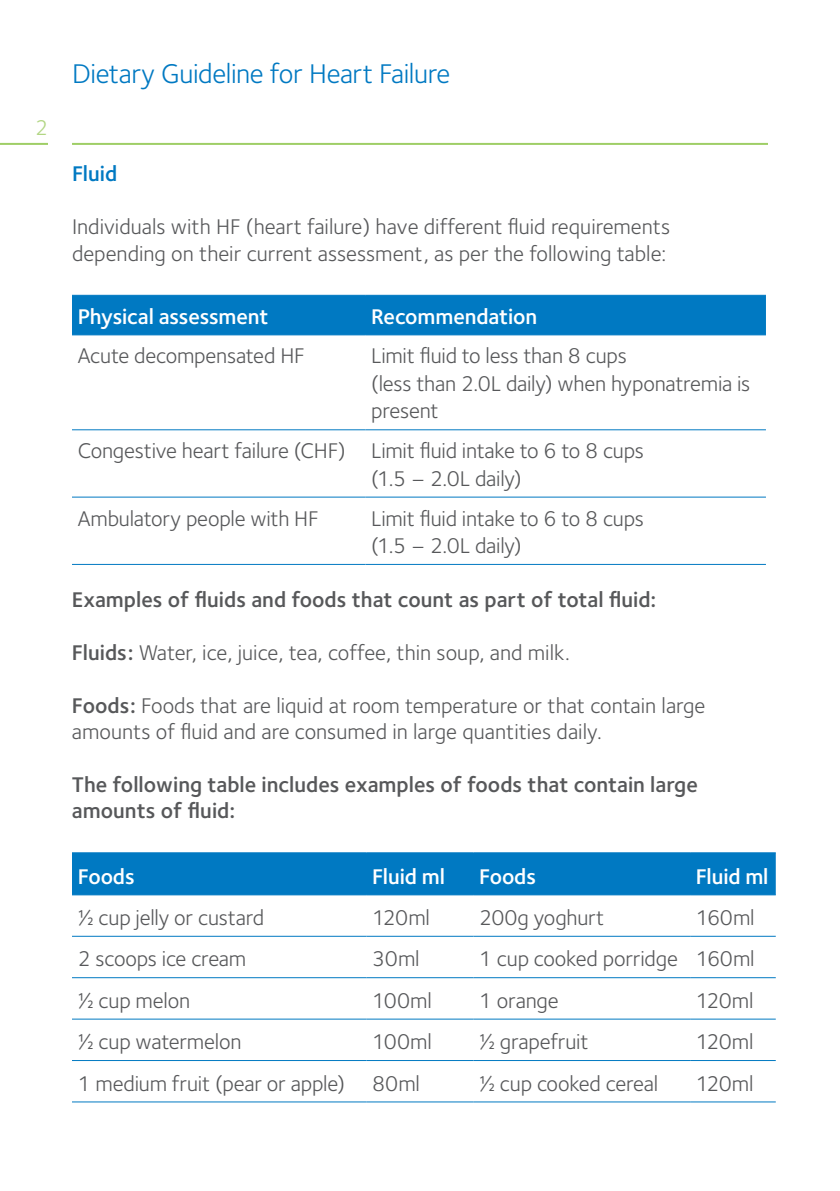
<style>
.page{position:relative;width:840px;height:1191px;background:#fff}
.page>*{position:absolute;margin:0;border:0;box-sizing:border-box;transform-origin:0 0}
.t1{font:28px "Foundry Sterling";letter-spacing:-.015em;color:#0079c2}
.t2{font:22px/27.6px "Foundry Sterling";letter-spacing:-.01em;color:#57585a}
.t3{font:600 22px/26.4px "Foundry Sterling";color:#57585a}
.t4{font:600 22px "Foundry Sterling";letter-spacing:-.005em;color:#fff}
.t5{font:600 22px "Foundry Sterling";color:#0079c2}
.t6{font:22px "Foundry Sterling";color:#b2d684}
.s1{font-weight:600}
</style>
<div class="page">
<hr style="left:72px;top:143px;width:695px;height:2px;background:#9fce66">
<hr style="left:0;top:143px;width:48px;height:2px;background:#9fce66">
<div style="left:72px;top:296px;width:693px;height:38px;background:#0079c2"></div>
<hr style="left:72px;top:295px;width:293px;height:1px;background:#0079c2">
<hr style="left:365px;top:295px;width:400px;height:1px;background:#0079c2">
<hr style="left:72px;top:334px;width:293px;height:1px;background:#0079c2">
<hr style="left:365px;top:334px;width:400px;height:1px;background:#0079c2">
<hr style="left:72px;top:429px;width:293px;height:1px;background:#0079c2">
<hr style="left:365px;top:429px;width:400px;height:1px;background:#0079c2">
<hr style="left:72px;top:497px;width:293px;height:1px;background:#0079c2">
<hr style="left:365px;top:497px;width:400px;height:1px;background:#0079c2">
<hr style="left:72px;top:564px;width:293px;height:1px;background:#0079c2">
<hr style="left:365px;top:564px;width:400px;height:1px;background:#0079c2">
<div style="left:72px;top:853px;width:703px;height:41px;background:#0079c2"></div>
<hr style="left:72px;top:852px;width:294px;height:1px;background:#0079c2">
<hr style="left:366px;top:852px;width:107px;height:1px;background:#0079c2">
<hr style="left:473px;top:852px;width:216px;height:1px;background:#0079c2">
<hr style="left:689px;top:852px;width:86px;height:1px;background:#0079c2">
<hr style="left:72px;top:894px;width:294px;height:1px;background:#0079c2">
<hr style="left:366px;top:894px;width:107px;height:1px;background:#0079c2">
<hr style="left:473px;top:894px;width:216px;height:1px;background:#0079c2">
<hr style="left:689px;top:894px;width:86px;height:1px;background:#0079c2">
<hr style="left:72px;top:936px;width:294px;height:1px;background:#0079c2">
<hr style="left:366px;top:936px;width:107px;height:1px;background:#0079c2">
<hr style="left:473px;top:936px;width:216px;height:1px;background:#0079c2">
<hr style="left:689px;top:936px;width:86px;height:1px;background:#0079c2">
<hr style="left:72px;top:977px;width:294px;height:1px;background:#0079c2">
<hr style="left:366px;top:977px;width:107px;height:1px;background:#0079c2">
<hr style="left:473px;top:977px;width:216px;height:1px;background:#0079c2">
<hr style="left:689px;top:977px;width:86px;height:1px;background:#0079c2">
<hr style="left:72px;top:1018px;width:294px;height:1px;background:#0079c2">
<hr style="left:366px;top:1018px;width:107px;height:1px;background:#0079c2">
<hr style="left:473px;top:1018px;width:216px;height:1px;background:#0079c2">
<hr style="left:689px;top:1018px;width:86px;height:1px;background:#0079c2">
<hr style="left:72px;top:1060px;width:294px;height:1px;background:#0079c2">
<hr style="left:366px;top:1060px;width:107px;height:1px;background:#0079c2">
<hr style="left:473px;top:1060px;width:216px;height:1px;background:#0079c2">
<hr style="left:689px;top:1060px;width:86px;height:1px;background:#0079c2">
<hr style="left:72px;top:1101px;width:294px;height:1px;background:#0079c2">
<hr style="left:366px;top:1101px;width:107px;height:1px;background:#0079c2">
<hr style="left:473px;top:1101px;width:216px;height:1px;background:#0079c2">
<hr style="left:689px;top:1101px;width:86px;height:1px;background:#0079c2">
<p class="t6" style="left:35px;top:112px;width:15px">2</p>
<p class="t1" style="left:72px;top:54px;width:379px">Dietary Guideline for Heart Failure</p>
<p class="t5" style="left:72px;top:158px;width:47px">Fluid</p>
<p class="t2" style="left:72px;top:213px;width:599px;line-height:26.4px">Individuals with HF (heart failure) have different fluid requirements depending on their current assessment, as per the following table:</p>
<p class="t4" style="left:78px;top:301px;width:192px">Physical assessment</p>
<p class="t4" style="left:371px;top:301px;width:167px">Recommendation</p>
<p class="t2" style="left:78px;top:341px;width:228px">Acute decompensated HF</p>
<p class="t2" style="left:371px;top:341px;width:380px">Limit fluid to less than 8 cups<br>(less than 2.0L daily) when hyponatremia is present</p>
<p class="t2" style="left:371px;top:436px;width:274px;text-indent:-293px">Congestive heart failure (CHF) Limit fluid intake to 6 to 8 cups (1.5 – 2.0L daily)</p>
<p class="t2" style="left:78px;top:504px;width:242px">Ambulatory people with HF</p>
<p class="t2" style="left:371px;top:504px;width:274px">Limit fluid intake to 6 to 8 cups (1.5 – 2.0L daily)</p>
<p class="t3" style="left:72px;top:586px;width:585px">Examples of fluids and foods that count as part of total fluid:</p>
<p class="t2" style="left:72px;top:638px;width:499px"><span class="s1">Fluids:</span> Water, ice, juice, tea, coffee, thin soup, and milk.</p>
<p class="t2" style="left:72px;top:691px;width:634px;line-height:26.4px"><span class="s1">Foods:</span> Foods that are liquid at room temperature or that contain large amounts of fluid and are consumed in large quantities daily.</p>
<p class="t3" style="left:72px;top:770px;width:627px">The following table includes examples of foods that contain large amounts of fluid:</p>
<p class="t4" style="left:78px;top:860px;width:59px">Foods</p>
<p class="t4" style="left:372px;top:860px;width:74px">Fluid ml</p>
<p class="t4" style="left:478px;top:860px;width:59px">Foods</p>
<p class="t4" style="left:695px;top:860px;width:74px">Fluid ml</p>
<p class="t2" style="left:78px;top:903px;width:188px">½ cup jelly or custard</p>
<p class="t2" style="left:372px;top:903px;width:59px">120ml</p>
<p class="t2" style="left:478px;top:903px;width:127px">200g yoghurt</p>
<p class="t2" style="left:695px;top:903px;width:60px">160ml</p>
<p class="t2" style="left:78px;top:944px;width:170px">2 scoops ice cream</p>
<p class="t2" style="left:372px;top:944px;width:49px">30ml</p>
<p class="t2" style="left:478px;top:944px;width:277px">1 cup cooked porridge 160ml</p>
<p class="t2" style="left:78px;top:986px;width:114px">½ cup melon</p>
<p class="t2" style="left:372px;top:986px;width:61px">100ml</p>
<p class="t2" style="left:478px;top:986px;width:81px">1 orange</p>
<p class="t2" style="left:695px;top:986px;width:59px">120ml</p>
<p class="t2" style="left:78px;top:1027px;width:165px">½ cup watermelon</p>
<p class="t2" style="left:372px;top:1027px;width:61px">100ml</p>
<p class="t2" style="left:478px;top:1027px;width:111px">½ grapefruit</p>
<p class="t2" style="left:695px;top:1027px;width:59px">120ml</p>
<p class="t2" style="left:78px;top:1068px;width:343px">1 medium fruit (pear or apple) 80ml</p>
<p class="t2" style="left:478px;top:1068px;width:180px">½ cup cooked cereal</p>
<p class="t2" style="left:695px;top:1068px;width:59px">120ml</p>
</div>
